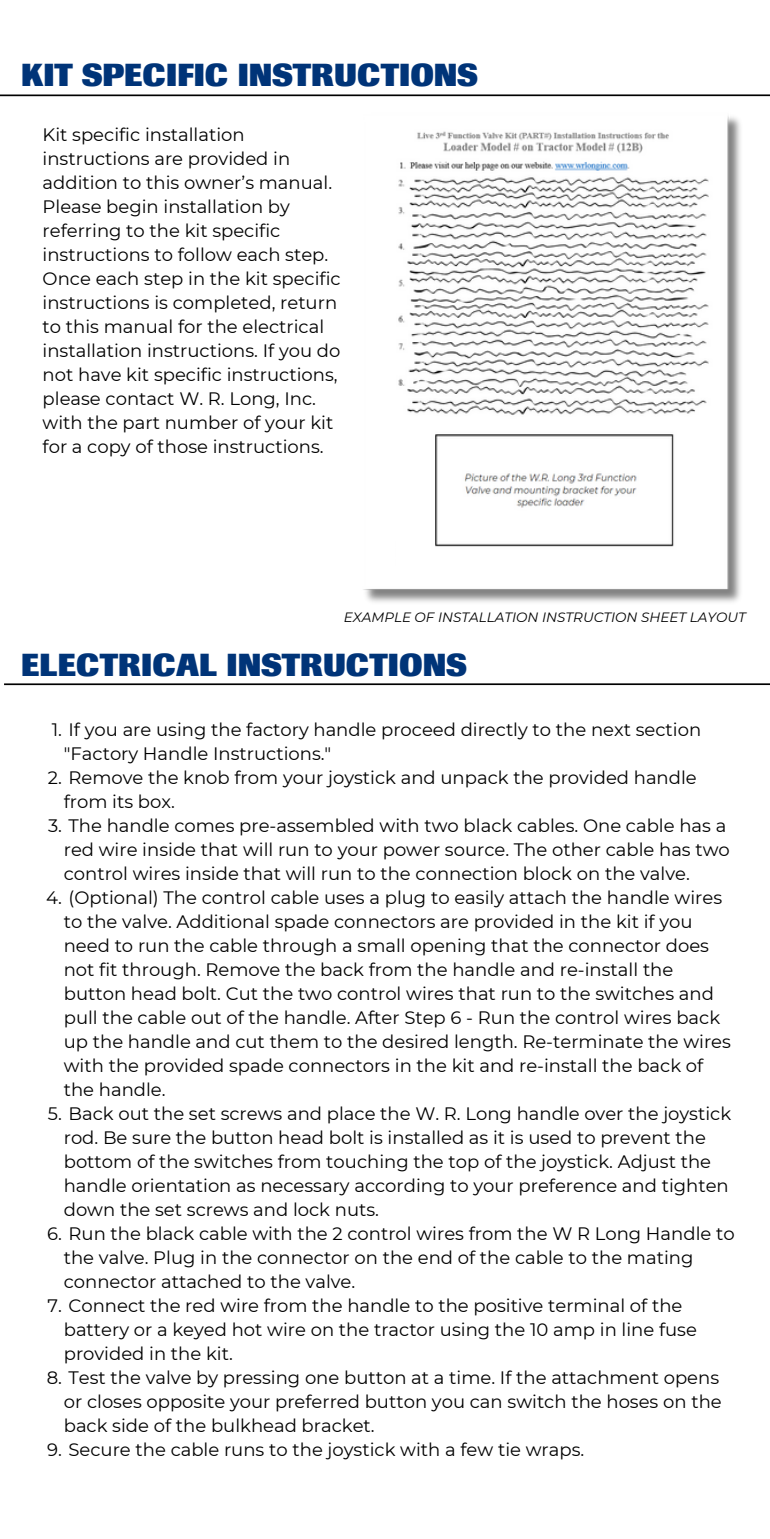
<style>
.page{position:relative;width:770px;height:1539px;background:#fff}
.page>*{position:absolute;margin:0;border:0;box-sizing:border-box;transform-origin:0 0}
.t1{font:800 31.5px "Imago";color:#003478}
.t2{font:18px/24.1px "Montserrat";color:#000}
.t3{font:italic 13.5px "Montserrat";color:#000}
</style>
<div class="page">
<hr style="left:0;top:94px;width:769px;height:2px;background:#000">
<hr style="left:4px;top:683px;width:766px;height:2px;background:#000">
<img style="left:363px;top:116px;width:378px;height:486px">
<img style="left:397px;top:175px;width:320px;height:395px">
<h1 class="t1" style="left:21px;top:56px;width:458px">KIT SPECIFIC INSTRUCTIONS</h1>
<h2 class="t2" style="left:43px;top:122px;width:299px">Kit specific installation instructions are provided in addition to this owner’s manual.<br>Please begin installation by referring to the kit specific instructions to follow each step.<br>Once each step in the kit specific instructions is completed, return to this manual for the electrical installation instructions. If you do not have kit specific instructions, please contact W. R. Long, Inc. with the part number of your kit for a copy of those instructions.</h2>
<p class="t3" style="left:344px;top:608px;width:403px">EXAMPLE OF INSTALLATION INSTRUCTION SHEET LAYOUT</p>
<p class="t1" style="left:21px;top:646px;width:447px">ELECTRICAL INSTRUCTIONS</p>
<p class="t2" style="left:64px;top:718px;width:639px;text-indent:-12px">1. If you are using the factory handle proceed directly to the next section "Factory Handle Instructions."</p>
<h1 class="t2" style="left:64px;top:766px;width:634px;text-indent:-16px">2. Remove the knob from your joystick and unpack the provided handle from its box.</h1>
<p class="t2" style="left:64px;top:814px;width:667px;text-indent:-16px">3. The handle comes pre-assembled with two black cables. One cable has a red wire inside that will run to your power source. The other cable has two control wires inside that will run to the connection block on the valve.</p>
<p class="t2" style="left:64px;top:886px;width:668px;text-indent:-18px">4. (Optional) The control cable uses a plug to easily attach the handle wires to the valve. Additional spade connectors are provided in the kit if you need to run the cable through a small opening that the connector does not fit through. Remove the back from the handle and re-install the button head bolt. Cut the two control wires that run to the switches and pull the cable out of the handle. After Step 6 - Run the control wires back up the handle and cut them to the desired length. Re-terminate the wires with the provided spade connectors in the kit and re-install the back of the handle.</p>
<p class="t2" style="left:64px;top:1102px;width:669px;text-indent:-16px">5. Back out the set screws and place the W. R. Long handle over the joystick rod. Be sure the button head bolt is installed as it is used to prevent the bottom of the switches from touching the top of the joystick. Adjust the handle orientation as necessary according to your preference and tighten down the set screws and lock nuts.</p>
<p class="t2" style="left:64px;top:1222px;width:672px;text-indent:-17px">6. Run the black cable with the 2 control wires from the W R Long Handle to the valve. Plug in the connector on the end of the cable to the mating connector attached to the valve.</p>
<p class="t2" style="left:64px;top:1294px;width:634px;text-indent:-16px">7. Connect the red wire from the handle to the positive terminal of the battery or a keyed hot wire on the tractor using the 10 amp in line fuse provided in the kit.</p>
<p class="t2" style="left:64px;top:1366px;width:659px;text-indent:-17px">8. Test the valve by pressing one button at a time. If the attachment opens or closes opposite your preferred button you can switch the hoses on the back side of the bulkhead bracket.</p>
<p class="t2" style="left:47px;top:1438px;width:538px">9. Secure the cable runs to the joystick with a few tie wraps.</p>
</div>
